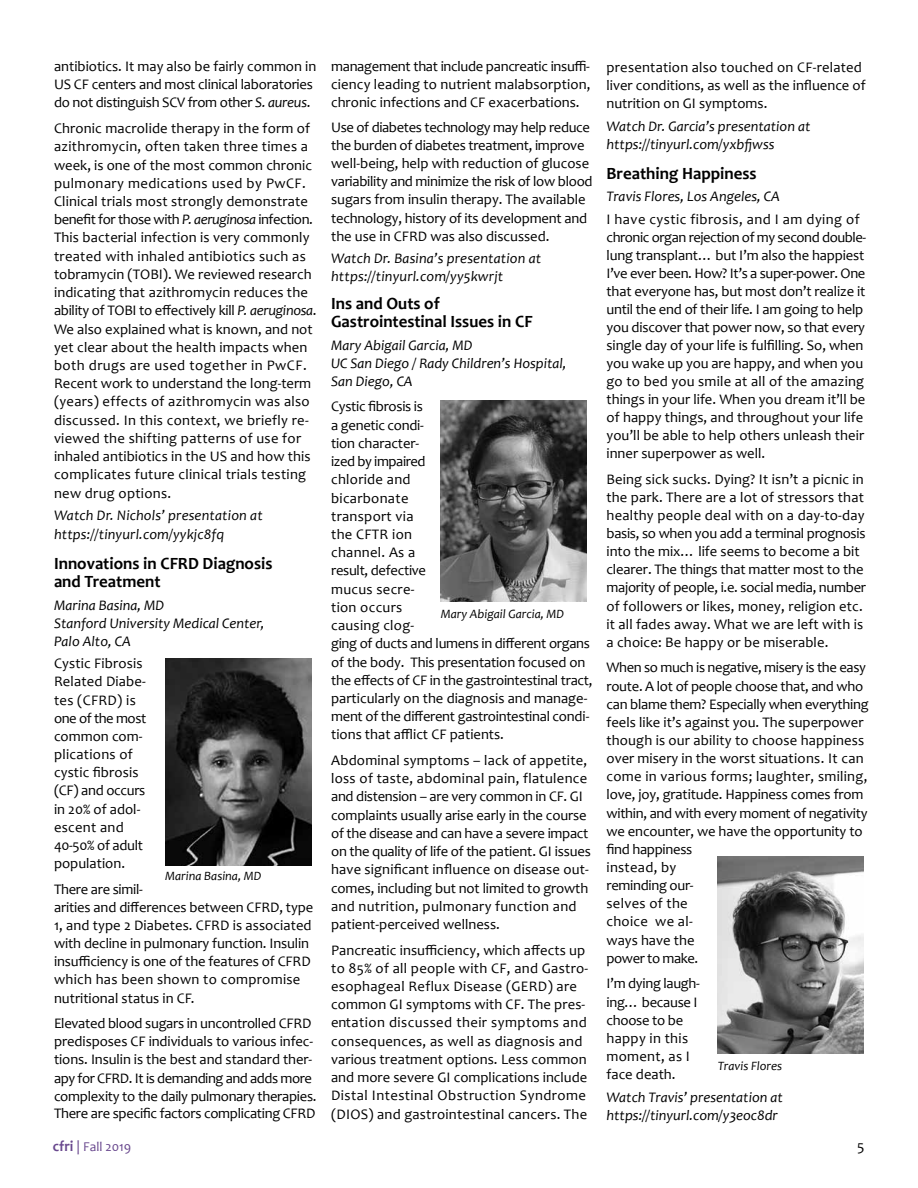
<style>
.page{position:relative;width:918px;height:1188px;background:#fff}
.page>*{position:absolute;margin:0;border:0;box-sizing:border-box;transform-origin:0 0}
.t1{font:700 17.25px/18.8px "Candara";color:#000}
.t2{font:15px "Candara";color:#000}
.t3{font:14.7px/18.1px "Candara";color:#000}
.t4{font:italic 14.7px/18px "Candara";color:#000}
.t5{font:14.7px/18.1px "Candara";letter-spacing:-.02em;color:#000}
.t6{font:13.5px "Candara";color:#69488e}
.t7{font:italic 12.75px "Candara";color:#000}
.s1{font-style:italic}
.s2{font-weight:700;font-size:15px}
.s3{font-size:14.25px}
</style>
<div class="page">
<img style="left:718px;top:856px;width:146px;height:198px">
<img style="left:165px;top:658px;width:146px;height:207px">
<img style="left:441px;top:400px;width:146px;height:201px">
<p class="t3" style="left:54px;top:57px;width:264px">antibiotics. It may also be fairly common in<br>US CF centers and most clinical laboratories do not distinguish SCV from other <span class="s1">S. aureus</span>.</p>
<p class="t3" style="left:54px;top:119px;width:264px">Chronic macrolide therapy in the form of azithromycin, often taken three times a week, is one of the most common chronic pulmonary medications used by PwCF.<br>Clinical trials most strongly demonstrate benefit for those with <span class="s1">P. aeruginosa</span> infection.<br>This bacterial infection is very commonly treated with inhaled antibiotics such as tobramycin (TOBI). We reviewed research indicating that azithromycin reduces the ability of TOBI to effectively kill <span class="s1">P. aeruginosa</span>.<br>We also explained what is known, and not yet clear about the health impacts when both drugs are used together in PwCF.<br>Recent work to understand the long-term (years) effects of azithromycin was also discussed. In this context, we briefly re&shy;viewed the shifting patterns of use for inhaled antibiotics in the US and how this complicates future clinical trials testing new drug options.</p>
<p class="t4" style="left:54px;top:507px;width:210px">Watch Dr. Nichols’ presentation at https://tinyurl.com/yykjc8fq</p>
<p class="t1" style="left:54px;top:554px;width:220px">Innovations in CFRD Diagnosis and Treatment</p>
<p class="t4" style="left:54px;top:596px;width:212px">Marina Basina, MD<br>Stanford University Medical Center,<br>Palo Alto, CA</p>
<p class="t3" style="left:54px;top:655px;width:94px">Cystic Fibrosis<br>Related Diabe&shy;tes (CFRD) is one of the most common com&shy;plications of cystic fibrosis (CF) and occurs in 20% of adol&shy;escent and<br>40-50% of adult population.</p>
<p class="t3" style="left:54px;top:880px;width:261px">There are simil-<br>arities and differences between CFRD, type 1, and type 2 Diabetes. CFRD is associated with decline in pulmonary function. Insulin insufficiency is one of the features of CFRD which has been shown to compromise nutritional status in CF.</p>
<p class="t5" style="left:54px;top:1014px;width:264px">Elevated blood sugars in uncontrolled CFRD predisposes CF individuals to various infec&shy;tions. Insulin is the best and standard ther&shy;apy for CFRD. It is demanding and adds more complexity to the daily pulmonary therapies.<br>There are specific factors complicating CFRD</p>
<p class="t7" style="left:165px;top:868px;width:97px">Marina Basina, MD</p>
<p class="t3" style="left:331px;top:57px;width:261px;text-align:justify">management that include pancreatic insuffi&shy;ciency leading to nutrient malabsorption, chronic infections and CF exacerbations.</p>
<p class="t3" style="left:331px;top:119px;width:263px">Use of diabetes technology may help reduce the burden of diabetes treatment, improve well-being, help with reduction of glucose variability and minimize the risk of low blood sugars from insulin therapy. The available technology, history of its development and the use in CFRD was also discussed.</p>
<p class="t4" style="left:331px;top:249px;width:212px">Watch Dr. Basina’s presentation at https://tinyurl.com/yy5kwrjt</p>
<p class="t1" style="left:331px;top:295px;width:203px;line-height:18px">Ins and Outs of<br>Gastrointestinal Issues in CF</p>
<p class="t4" style="left:331px;top:336px;width:237px">Mary Abigail Garcia, MD<br>UC San Diego / Rady Children’s Hospital,<br>San Diego, CA</p>
<p class="t3" style="left:331px;top:398px;width:263px">Cystic fibrosis is<br>a genetic condi-<br>tion character-<br>ized by impaired<br>chloride and<br>bicarbonate<br>transport via<br>the CFTR ion<br>channel. As a<br>result, defective<br>mucus secre-<br>tion occurs<br>causing clog-<br>ging of ducts and lumens in different organs of the body. This presentation focused on the effects of CF in the gastrointestinal tract, particularly on the diagnosis and manage&shy;ment of the different gastrointestinal condi&shy;tions that afflict CF patients.</p>
<p class="t3" style="left:331px;top:751px;width:261px">Abdominal symptoms – lack of appetite, loss of taste, abdominal pain, flatulence and distension – are very common in CF. GI complaints usually arise early in the course of the disease and can have a severe impact on the quality of life of the patient. GI issues have significant influence on disease out&shy;comes, including but not limited to growth and nutrition, pulmonary function and patient-perceived wellness.</p>
<p class="t3" style="left:331px;top:941px;width:259px">Pancreatic insufficiency, which affects up to 85% of all people with CF, and Gastro&shy;esophageal Reflux Disease (GERD) are common GI symptoms with CF. The pres&shy;entation discussed their symptoms and consequences, as well as diagnosis and various treatment options. Less common and more severe GI complications include Distal Intestinal Obstruction Syndrome (DIOS) and gastrointestinal cancers. The</p>
<p class="t7" style="left:441px;top:606px;width:125px">Mary Abigail Garcia, MD</p>
<p class="t3" style="left:607px;top:59px;width:261px">presentation also touched on CF-related liver conditions, as well as the influence of nutrition on GI symptoms.</p>
<p class="t4" style="left:607px;top:117px;width:205px">Watch Dr. Garcia’s presentation at https://tinyurl.com/yxbfjwss</p>
<p class="t1" style="left:607px;top:164px;width:152px">Breathing Happiness</p>
<p class="t4" style="left:607px;top:188px;width:175px">Travis Flores, Los Angeles, CA</p>
<p class="t3" style="left:607px;top:210px;width:261px">I have cystic fibrosis, and I am dying of chronic organ rejection of my second double&shy;lung transplant… but I’m also the happiest I’ve ever been. How? It’s a super-power. One that everyone has, but most don’t realize it until the end of their life. I am going to help you discover that power now, so that every single day of your life is fulfilling. So, when you wake up you are happy, and when you go to bed you smile at all of the amazing things in your life. When you dream it’ll be of happy things, and throughout your life you’ll be able to help others unleash their inner superpower as well.</p>
<p class="t3" style="left:607px;top:470px;width:261px">Being sick sucks. Dying? It isn’t a picnic in the park. There are a lot of stressors that healthy people deal with on a day-to-day basis, so when you add a terminal prognosis into the mix… life seems to become a bit clearer. The things that matter most to the majority of people, i.e. social media, number of followers or likes, money, religion etc. it all fades away. What we are left with is a choice: Be happy or be miserable.</p>
<p class="t3" style="left:607px;top:659px;width:264px">When so much is negative, misery is the easy route. A lot of people choose that, and who can blame them? Especially when everything feels like it’s against you. The superpower though is our ability to choose happiness over misery in the worst situations. It can come in various forms; laughter, smiling, love, joy, gratitude. Happiness comes from within, and with every moment of negativity we encounter, we have the opportunity to find happiness<br>instead, by<br>reminding our-<br>selves of the<br>choice we al-<br>ways have the<br>power to make.</p>
<p class="t5" style="left:607px;top:975px;width:95px">I’m dying laugh&shy;ing… because I choose to be happy in this moment, as I face death.</p>
<p class="t4" style="left:607px;top:1088px;width:178px">Watch Travis’ presentation at https://tinyurl.com/y3eoc8dr</p>
<p class="t7" style="left:718px;top:1059px;width:66px">Travis Flores</p>
<p class="t6" style="left:53px;top:1138px;width:80px"><span class="s2">cfri</span> <span class="s3">|</span> Fall 2019</p>
<p class="t2" style="left:857px;top:1137px;width:9px">5</p>
</div>
